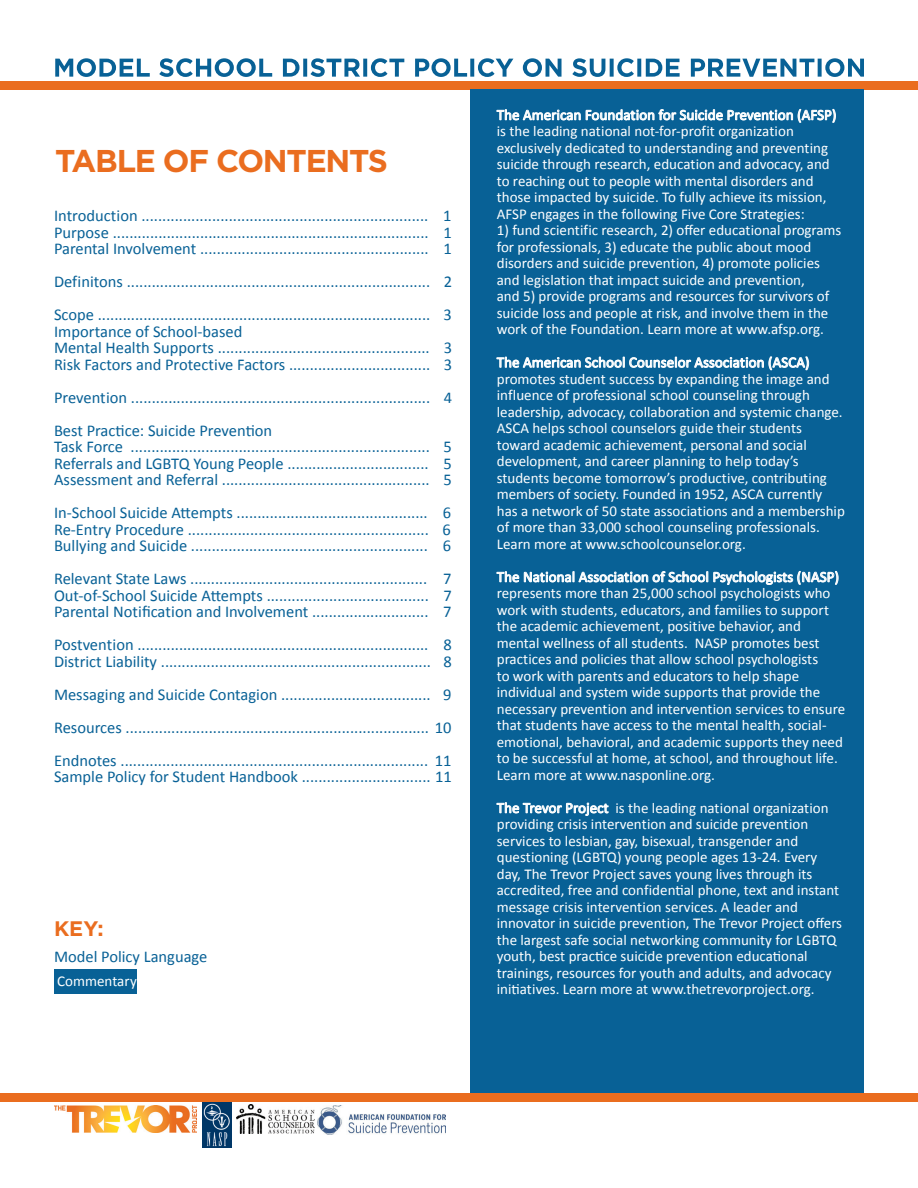
<style>
.page{position:relative;width:918px;height:1188px;background:#fff}
.page>*{position:absolute;margin:0;border:0;box-sizing:border-box;transform-origin:0 0}
.t1{font:700 31.5px "Gotham";letter-spacing:-.04em;color:#ea6d1f}
.t2{font:700 21px "Gotham";color:#ea6d1f}
.t3{font:16.5px/16.5px "Calibri";color:#086196;text-align:justify}
.t4{font:15px/16.5px "Calibri";color:#fff}
</style>
<div class="page">
<svg style="left:55px;top:58px;width:809px;height:19px"></svg>
<img style="left:236px;top:1105px;width:78px;height:29px">
<img style="left:54px;top:1105px;width:142px;height:27px">
<img style="left:202px;top:1102px;width:29px;height:46px">
<img style="left:318px;top:1105px;width:127px;height:29px">
<div style="left:0;top:81px;width:918px;height:9px;background:#ea6d1f"></div>
<div style="left:0;top:1093px;width:918px;height:9px;background:#ea6d1f"></div>
<div style="left:54px;top:969px;width:83px;height:25px;background:#086196"></div>
<div style="left:471px;top:90px;width:393px;height:1003px;background:#086196"></div>
<svg style="left:497px;top:108px;width:339px;height:15px"></svg>
<svg style="left:497px;top:356px;width:312px;height:15px"></svg>
<svg style="left:497px;top:570px;width:342px;height:15px"></svg>
<svg style="left:497px;top:802px;width:112px;height:14px"></svg>
<h1 class="t1" style="left:55px;top:140px;width:334px">TABLE OF CONTENTS</h1>
<p class="t3" style="left:54px;top:208px;width:399px">Introduction ..................................................................... 1<br>Purpose ............................................................................ 1<br>Parental Involvement ....................................................... 1</p>
<p class="t3" style="left:54px;top:265px;width:400px;line-height:33px">Definitons ......................................................................... 2<br>Scope ................................................................................ 3</p>
<p class="t3" style="left:54px;top:323px;width:400px;text-align:left">Importance of School-based<br>Mental Health Supports ................................................... 3<br>Risk Factors and Protective Factors .................................. 3</p>
<p class="t3" style="left:54px;top:381px;width:400px;line-height:33px">Prevention ........................................................................ 4<br>Best Practice: Suicide Prevention</p>
<p class="t3" style="left:54px;top:439px;width:399px">Task Force ........................................................................ 5<br>Referrals and LGBTQ Young People .................................. 5<br>Assessment and Referral .................................................. 5</p>
<p class="t3" style="left:54px;top:505px;width:399px">In-School Suicide Attempts .............................................. 6<br>Re-Entry Procedure .......................................................... 6<br>Bullying and Suicide ......................................................... 6</p>
<p class="t3" style="left:54px;top:571px;width:399px">Relevant State Laws ......................................................... 7<br>Out-of-School Suicide Attempts ....................................... 7<br>Parental Notification and Involvement ............................ 7</p>
<p class="t3" style="left:54px;top:637px;width:399px">Postvention ...................................................................... 8<br>District Liability ................................................................. 8</p>
<p class="t3" style="left:54px;top:678px;width:399px;line-height:33px">Messaging and Suicide Contagion .................................... 9<br>Resources ......................................................................... 10<br>Endnotes .......................................................................... 11</p>
<p class="t3" style="left:54px;top:769px;width:399px">Sample Policy for Student Handbook ............................... 11</p>
<h2 class="t2" style="left:54px;top:915px;width:51px">KEY:</h2>
<p class="t3" style="left:54px;top:948px;width:155px">Model Policy Language</p>
<p class="t4" style="left:57px;top:973px;width:81px">Commentary</p>
<p class="t4" style="left:497px;top:107px;width:341px">The American Foundation for Suicide Prevention (AFSP) is the leading national not-for-profit organization exclusively dedicated to understanding and preventing suicide through research, education and advocacy, and to reaching out to people with mental disorders and those impacted by suicide. To fully achieve its mission, AFSP engages in the following Five Core Strategies:</p>
<p class="t4" style="left:497px;top:222px;width:346px">1) fund scientific research, 2) offer educational programs for professionals, 3) educate the public about mood disorders and suicide prevention, 4) promote policies and legislation that impact suicide and prevention,<br>and 5) provide programs and resources for survivors of suicide loss and people at risk, and involve them in the work of the Foundation. Learn more at www.afsp.org.</p>
<p class="t4" style="left:497px;top:354px;width:350px">The American School Counselor Association (ASCA) promotes student success by expanding the image and influence of professional school counseling through leadership, advocacy, collaboration and systemic change.<br>ASCA helps school counselors guide their students toward academic achievement, personal and social development, and career planning to help today’s students become tomorrow’s productive, contributing members of society. Founded in 1952, ASCA currently has a network of 50 state associations and a membership of more than 33,000 school counseling professionals.<br>Learn more at www.schoolcounselor.org.</p>
<p class="t4" style="left:497px;top:569px;width:350px">The National Association of School Psychologists (NASP) represents more than 25,000 school psychologists who work with students, educators, and families to support the academic achievement, positive behavior, and mental wellness of all students. NASP promotes best practices and policies that allow school psychologists<br>to work with parents and educators to help shape individual and system wide supports that provide the necessary prevention and intervention services to ensure that students have access to the mental health, social&shy;emotional, behavioral, and academic supports they need to be successful at home, at school, and throughout life.<br>Learn more at www.nasponline.org.</p>
<p class="t4" style="left:497px;top:800px;width:347px">The Trevor Project is the leading national organization providing crisis intervention and suicide prevention services to lesbian, gay, bisexual, transgender and questioning (LGBTQ) young people ages 13-24. Every day, The Trevor Project saves young lives through its accredited, free and confidential phone, text and instant message crisis intervention services. A leader and innovator in suicide prevention, The Trevor Project offers the largest safe social networking community for LGBTQ youth, best practice suicide prevention educational trainings, resources for youth and adults, and advocacy initiatives. Learn more at www.thetrevorproject.org.</p>
</div>
